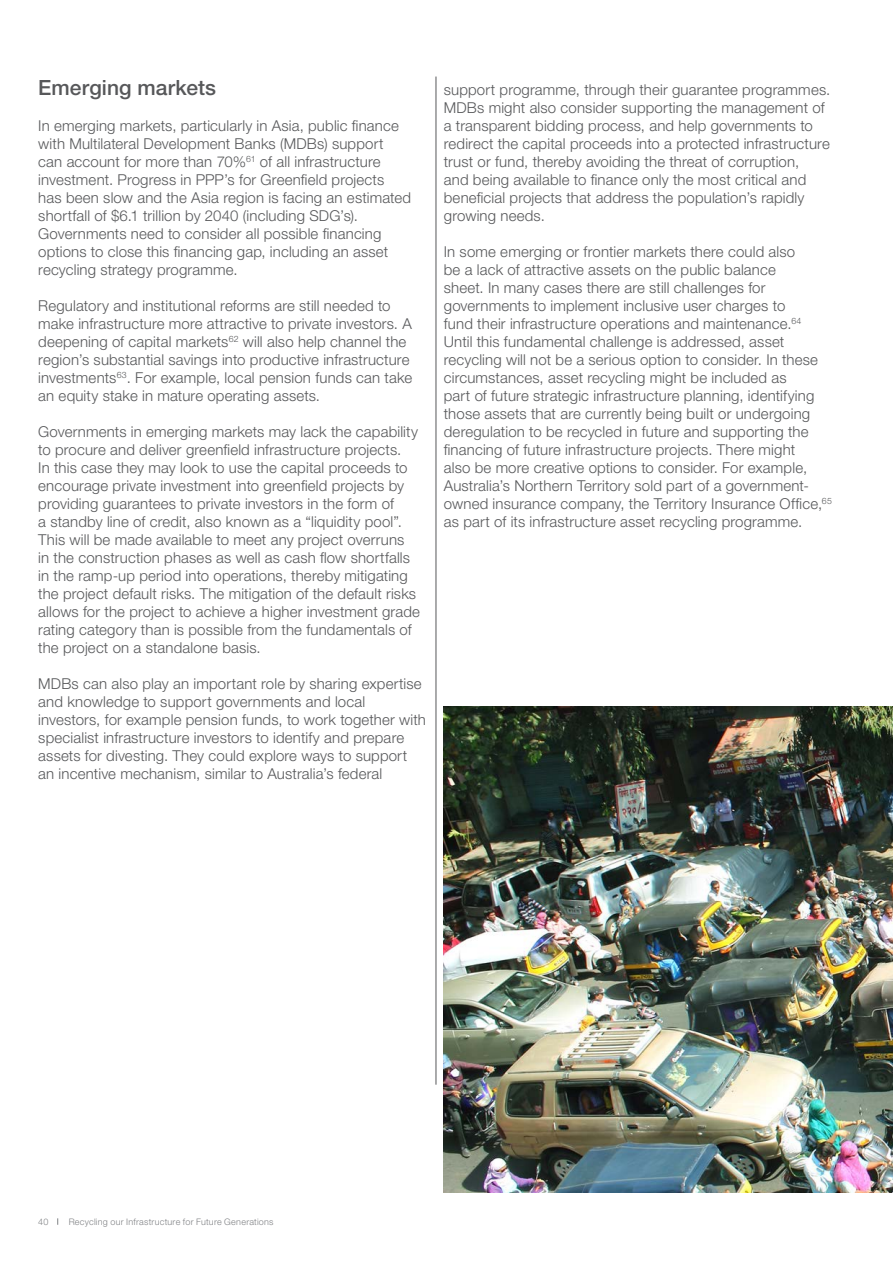
<style>
.page{position:relative;width:893px;height:1263px;background:#fff}
.page>*{position:absolute;margin:0;border:0;box-sizing:border-box;transform-origin:0 0}
.t1{font:500 21px "Helvetica Neue LT Pro";letter-spacing:.005em;color:#57585a}
.t2{font:300 15px/18px "Helvetica Neue LT Pro";letter-spacing:.01em;color:#57585a}
.t3{font:300 9px "Helvetica Neue LT Pro";letter-spacing:.025em;color:#808285}
</style>
<div class="page">
<hr style="left:436px;top:77px;width:1px;height:1008px;background:#57585a">
<img style="left:444px;top:707px;width:449px;height:486px">
<p class="t1" style="left:38px;top:74px;width:179px">Emerging markets</p>
<p class="t2" style="left:38px;top:116px;width:374px">In emerging markets, particularly in Asia, public finance with Multilateral Development Banks (MDBs) support can account for more than 70%<sup>61</sup> of all infrastructure investment. Progress in PPP’s for Greenfield projects has been slow and the Asia region is facing an estimated shortfall of $6.1 trillion by 2040 (including SDG’s).<br>Governments need to consider all possible financing options to close this financing gap, including an asset recycling strategy programme.</p>
<p class="t2" style="left:38px;top:296px;width:376px">Regulatory and institutional reforms are still needed to make infrastructure more attractive to private investors. A deepening of capital markets<sup>62</sup> will also help channel the region’s substantial savings into productive infrastructure investments<sup>63</sup>. For example, local pension funds can take an equity stake in mature operating assets.</p>
<p class="t2" style="left:38px;top:422px;width:383px">Governments in emerging markets may lack the capability to procure and deliver greenfield infrastructure projects.<br>In this case they may look to use the capital proceeds to encourage private investment into greenfield projects by providing guarantees to private investors in the form of<br>a standby line of credit, also known as a “liquidity pool”.<br>This will be made available to meet any project overruns<br>in the construction phases as well as cash flow shortfalls in the ramp-up period into operations, thereby mitigating the project default risks. The mitigation of the default risks allows for the project to achieve a higher investment grade rating category than is possible from the fundamentals of the project on a standalone basis.</p>
<p class="t2" style="left:38px;top:674px;width:389px">MDBs can also play an important role by sharing expertise and knowledge to support governments and local investors, for example pension funds, to work together with specialist infrastructure investors to identify and prepare assets for divesting. They could explore ways to support an incentive mechanism, similar to Australia’s federal</p>
<p class="t2" style="left:444px;top:80px;width:388px">support programme, through their guarantee programmes.<br>MDBs might also consider supporting the management of a transparent bidding process, and help governments to redirect the capital proceeds into a protected infrastructure trust or fund, thereby avoiding the threat of corruption,<br>and being available to finance only the most critical and beneficial projects that address the population’s rapidly growing needs.</p>
<p class="t2" style="left:444px;top:242px;width:390px">In some emerging or frontier markets there could also<br>be a lack of attractive assets on the public balance<br>sheet. In many cases there are still challenges for governments to implement inclusive user charges to<br>fund their infrastructure operations and maintenance.<sup>64<br></sup>Until this fundamental challenge is addressed, asset recycling will not be a serious option to consider. In these circumstances, asset recycling might be included as<br>part of future strategic infrastructure planning, identifying those assets that are currently being built or undergoing deregulation to be recycled in future and supporting the financing of future infrastructure projects. There might<br>also be more creative options to consider. For example, Australia’s Northern Territory sold part of a government&shy;owned insurance company, the Territory Insurance Office,<sup>65 </sup>as part of its infrastructure asset recycling programme.</p>
<p class="t3" style="left:38px;top:1216px;width:12px">40</p>
<p class="t3" style="left:69px;top:1216px;width:206px">Recycling our Infrastructure for Future Generations</p>
</div>
